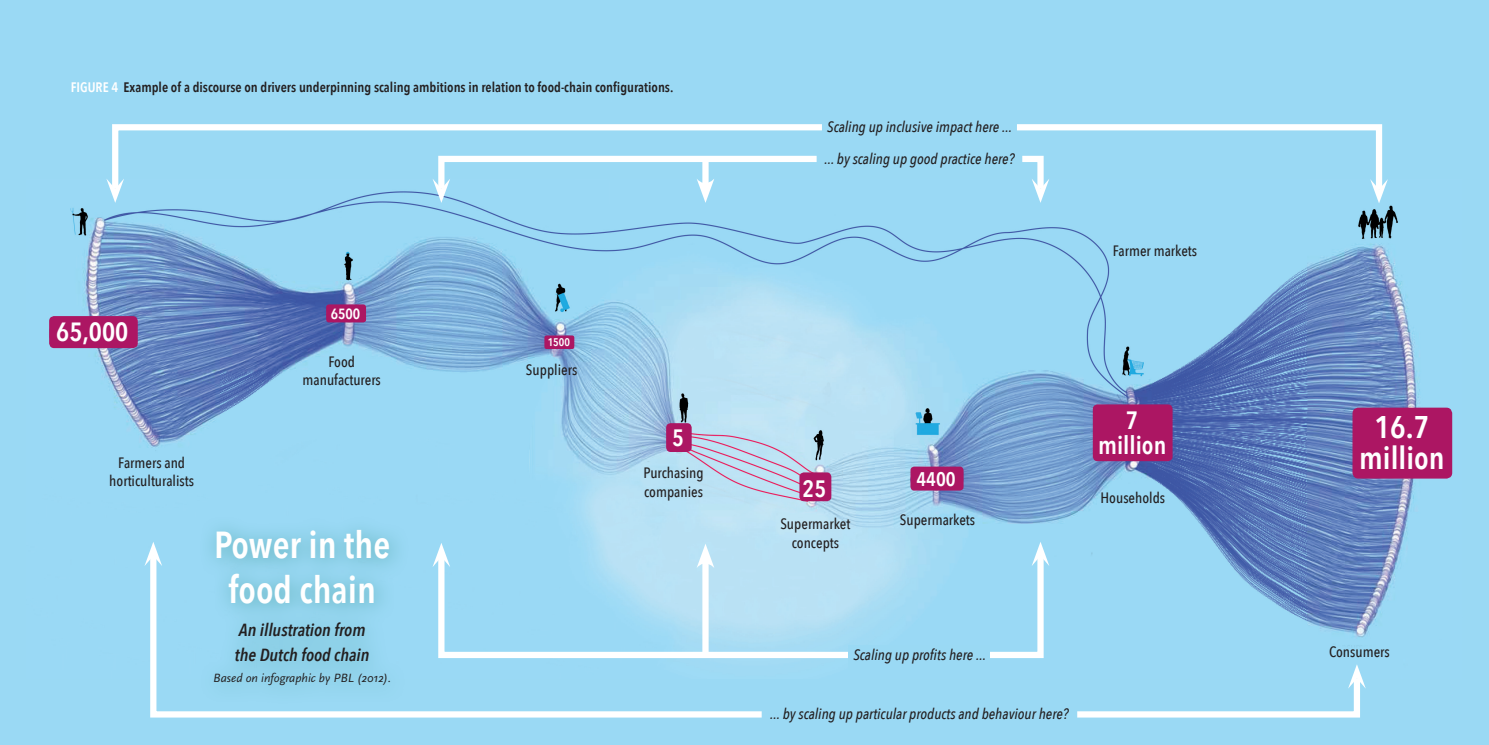
<style>
.page{position:relative;width:1489px;height:745px;background:#fff}
.page>*{position:absolute;margin:0;border:0;box-sizing:border-box;transform-origin:0 0}
.t1{font:600 37.5px/45px "Avenir Next Condensed";color:#fff;text-align:center}
.t2{font:600 31.25px "Avenir Next Condensed";color:#fff}
.t3{font:600 26.25px "Avenir Next Condensed";color:#fff}
.t4{font:600 25px/25px "Avenir Next Condensed";color:#fff;text-align:center}
.t5{font:600 23.62px "Avenir Next Condensed";color:#fff}
.t6{font:600 19.62px "Avenir Next Condensed";color:#fff}
.t7{font:italic 600 17.5px/25px "Avenir Next Condensed";color:#231f20}
.t8{font:500 15px/18.8px "Avenir Next Condensed";color:#231f20;text-align:center}
.t9{font:italic 500 15px/31.9px "Avenir Next Condensed";color:#231f20}
.t10{font:600 14.75px "Avenir Next Condensed";color:#fff}
.t11{font:600 13.75px "Avenir Next Condensed";color:#231f20}
.t12{font:italic 12.5px "Scala Sans";color:#231f20}
.t13{font:600 11.12px "Avenir Next Condensed";color:#fff}
.s1{color:#fff}
.s2{font-family:"Minion Pro";font-weight:700}
</style>
<div class="page">
<div style="left:0;top:0;width:1488px;height:744px;background:#9ad9f4"></div>
<img style="left:49px;top:179px;width:1404px;height:458px">
<svg style="left:112px;top:124px;width:1271px;height:71px"></svg>
<svg style="left:1369px;top:179px;width:18px;height:24px"></svg>
<svg style="left:106px;top:178px;width:18px;height:25px"></svg>
<svg style="left:147px;top:549px;width:1215px;height:169px"></svg>
<svg style="left:1347px;top:663px;width:18px;height:25px"></svg>
<svg style="left:144px;top:541px;width:18px;height:24px"></svg>
<svg style="left:435px;top:549px;width:611px;height:111px"></svg>
<svg style="left:1031px;top:541px;width:18px;height:24px"></svg>
<svg style="left:432px;top:542px;width:18px;height:24px"></svg>
<div style="left:49px;top:316px;width:89px;height:32px;background:#ac1663;border-radius:5px"></div>
<div style="left:326px;top:304px;width:40px;height:18px;background:#ac1663;border-radius:3px"></div>
<div style="left:544px;top:335px;width:30px;height:14px;background:#ac1663;border-radius:2px"></div>
<div style="left:666px;top:423px;width:25px;height:28px;background:#ac1663;border-radius:4px"></div>
<div style="left:799px;top:472px;width:32px;height:29px;background:#ac1663;border-radius:4px"></div>
<div style="left:910px;top:466px;width:53px;height:24px;background:#ac1663;border-radius:4px"></div>
<div style="left:1092px;top:404px;width:80px;height:57px;background:#ac1663;border-radius:5px"></div>
<div style="left:1352px;top:407px;width:99px;height:71px;background:#ac1663;border-radius:6px"></div>
<div style="left:822px;top:116px;width:194px;height:25px;background:#9ad9f4"></div>
<div style="left:817px;top:148px;width:204px;height:25px;background:#9ad9f4"></div>
<div style="left:848px;top:644px;width:142px;height:25px;background:#9ad9f4"></div>
<div style="left:762px;top:702px;width:314px;height:25px;background:#9ad9f4"></div>
<div style="left:198px;top:513px;width:212px;height:192px;background:#3f9a95;opacity:.71"></div>
<svg style="left:432px;top:152px;width:617px;height:51px"></svg>
<div style="left:702px;top:557px;width:6px;height:100px;background:#fff"></div>
<svg style="left:696px;top:543px;width:18px;height:24px"></svg>
<p class="t11" style="left:71px;top:75px;width:604px"><span class="s1">FIGURE 4</span> Example of a discourse on drivers underpinning scaling ambitions in relation to food-chain configurations.</p>
<h3 class="t3" style="left:56px;top:309px;width:74px">65,000</h3>
<p class="t10" style="left:331px;top:300px;width:31px">6500</p>
<p class="t13" style="left:547px;top:332px;width:24px">1500</p>
<p class="t8" style="left:302px;top:351px;width:80px">Food manufacturers</p>
<p class="t8" style="left:526px;top:360px;width:53px">Suppliers</p>
<p class="t9" style="left:824px;top:111px;width:191px">Scaling up inclusive impact here ... ... by scaling up good practice here?</p>
<p class="t8" style="left:1112px;top:241px;width:86px">Farmer markets</p>
<h3 class="t4" style="left:1098px;top:406px;width:70px">7 million</h3>
<h2 class="t2" style="left:1374px;top:399px;width:56px">16<span class="s2">.</span>7</h2>
<h3 class="t5" style="left:672px;top:417px;width:13px">5</h3>
<p class="t8" style="left:118px;top:452px;width:68px">Farmers and</p>
<h2 class="t2" style="left:1359px;top:431px;width:87px">million</h2>
<p class="t8" style="left:109px;top:471px;width:86px">horticulturalists</p>
<p class="t8" style="left:643px;top:463px;width:62px;text-align:left">Purchasing companies</p>
<h3 class="t6" style="left:916px;top:461px;width:41px">4400</h3>
<h3 class="t5" style="left:802px;top:467px;width:25px">25</h3>
<p class="t8" style="left:1100px;top:488px;width:66px">Households</p>
<h1 class="t1" style="left:214px;top:521px;width:178px">Power in the food chain</h1>
<p class="t7" style="left:235px;top:616px;width:136px">An illustration from the Dutch food chain</p>
<p class="t12" style="left:213px;top:670px;width:179px">Based on infographic by PBL (2012).</p>
<p class="t8" style="left:780px;top:514px;width:72px">Supermarket concepts</p>
<p class="t8" style="left:899px;top:510px;width:77px">Supermarkets</p>
<p class="t9" style="left:853px;top:638px;width:134px">Scaling up profits here ...</p>
<p class="t9" style="left:770px;top:697px;width:300px">... by scaling up particular products and behaviour here?</p>
<p class="t8" style="left:1328px;top:641px;width:62px">Consumers</p>
</div>
